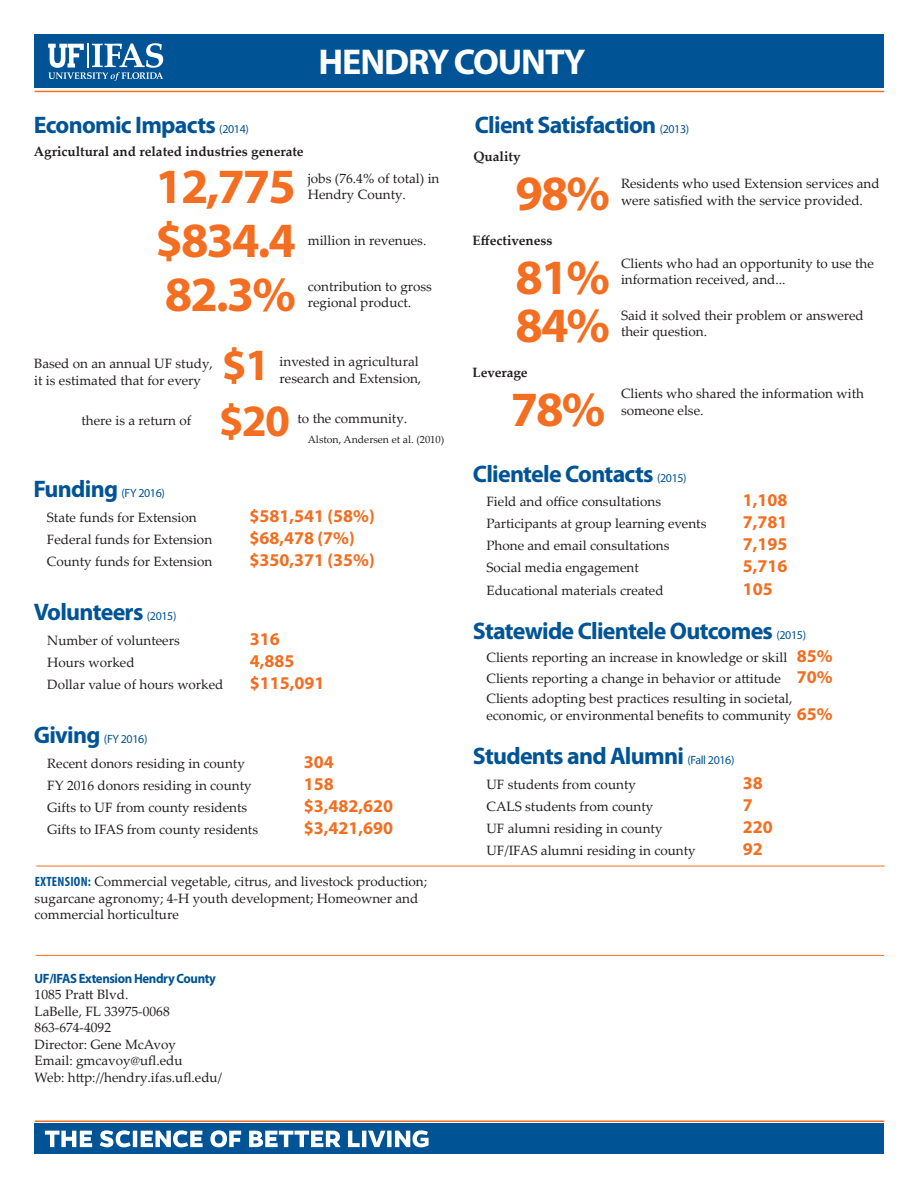
<style>
.page{position:relative;width:918px;height:1188px;background:#fff}
.page>*{position:absolute;margin:0;border:0;box-sizing:border-box;transform-origin:0 0}
.big_number{font:700 49.5px "Myriad Pro";letter-spacing:-.04em;color:#f36e21}
.big_number-2{font:700 45px "Myriad Pro";color:#f36e21}
.page_header{font:700 36px "Myriad Pro";letter-spacing:-.03em;color:#fff}
.text_head{font:700 24px "Myriad Pro";letter-spacing:-.03em;color:#005495}
.body{font:700 18px "Myriad Pro";color:#f36e21}
.body-2{font:13.5px/16.5px "Palatino Linotype";color:#231f20}
.body-3{font:700 13.5px "Palatino Linotype";color:#231f20}
.location_head{font:700 13.5px "Myriad Pro";letter-spacing:-.03em;color:#005495;scale:.95 1}
.text_head-2{font:12px "Myriad Pro";letter-spacing:-.03em;color:#005495}
.footnote{font:10.5px "Palatino Linotype";color:#231f20}
.s1{font-weight:400;font-size:12px}
.s2{font-weight:700;font-size:24px}
.s3{font-family:"Myriad Pro";font-weight:700;font-stretch:condensed;color:#005495}
.s4{font-family:"Myriad Pro";font-weight:700;font-size:18px;color:#f36e21}
</style>
<div class="page">
<div style="left:35px;top:34px;width:849px;height:54px;background:#005495"></div>
<svg style="left:48px;top:43px;width:115px;height:38px"></svg>
<hr style="left:35px;top:91px;width:849px;height:1px;background:#f36e21">
<div style="left:35px;top:1124px;width:849px;height:30px;background:#005495"></div>
<hr style="left:35px;top:1120px;width:849px;height:2px;background:#f36e21">
<hr style="left:36px;top:955px;width:848px;height:1px;background:#f36e21">
<hr style="left:36px;top:866px;width:849px;height:1px;background:#f36e21">
<svg style="left:45px;top:1130px;width:384px;height:17px"></svg>
<p class="page_header" style="left:318px;top:39px;width:269px">HENDRY COUNTY</p>
<p class="text_head" style="left:34px;top:109px;width:217px">Economic Impacts <span class="s1">(2014)</span></p>
<p class="body-3" style="left:34px;top:142px;width:271px">Agricultural and related industries generate</p>
<p class="big_number" style="left:156px;top:154px;width:142px">12,775</p>
<p class="body-2" style="left:308px;top:169px;width:133px">jobs (76.4% of total) in<br>Hendry County.</p>
<p class="big_number" style="left:156px;top:208px;width:142px">$834.4</p>
<p class="body-2" style="left:308px;top:231px;width:120px">million in revenues.</p>
<p class="big_number" style="left:165px;top:262px;width:132px">82.3%</p>
<p class="body-2" style="left:308px;top:277px;width:126px">contribution to gross regional product.</p>
<p class="body-2" style="left:34px;top:355px;width:180px">Based on an annual UF study, it is estimated that for every</p>
<p class="body-2" style="left:82px;top:412px;width:111px">there is a return of</p>
<p class="big_number-2" style="left:222px;top:336px;width:50px">$1</p>
<p class="body-2" style="left:280px;top:353px;width:143px">invested in agricultural research and Extension,</p>
<p class="big_number-2" style="left:219px;top:392px;width:73px">$20</p>
<p class="body-2" style="left:298px;top:410px;width:111px">to the community.</p>
<p class="footnote" style="left:308px;top:432px;width:138px">Alston, Andersen et al. (2010)</p>
<p class="text_head-2" style="left:33px;top:486px;width:133px"><span class="s2">Funding</span> (FY 2016)</p>
<p class="body-2" style="left:47px;top:509px;width:151px">State funds for Extension</p>
<p class="body" style="left:249px;top:504px;width:127px">$581,541 (58%)</p>
<p class="body-2" style="left:47px;top:531px;width:167px">Federal funds for Extension</p>
<p class="body" style="left:249px;top:526px;width:107px">$68,478 (7%)</p>
<p class="body-2" style="left:47px;top:553px;width:167px">County funds for Extension</p>
<p class="body" style="left:249px;top:549px;width:127px">$350,371 (35%)</p>
<p class="text_head" style="left:34px;top:597px;width:144px">Volunteers <span class="s1">(2015)</span></p>
<p class="body-2" style="left:47px;top:632px;width:134px">Number of volunteers</p>
<p class="body" style="left:250px;top:627px;width:31px">316</p>
<p class="body-2" style="left:47px;top:654px;width:89px">Hours worked</p>
<p class="body" style="left:250px;top:649px;width:46px">4,885</p>
<p class="body-2" style="left:47px;top:676px;width:178px">Dollar value of hours worked</p>
<p class="body" style="left:250px;top:671px;width:76px">$115,091</p>
<p class="text_head-2" style="left:34px;top:732px;width:115px"><span class="s2">Giving</span> (FY 2016)</p>
<p class="body-2" style="left:47px;top:755px;width:199px">Recent donors residing in county</p>
<p class="body" style="left:304px;top:750px;width:31px">304</p>
<p class="body-2" style="left:47px;top:777px;width:206px">FY 2016 donors residing in county</p>
<p class="body" style="left:304px;top:772px;width:31px">158</p>
<p class="body-2" style="left:47px;top:799px;width:202px">Gifts to UF from county residents</p>
<p class="body" style="left:304px;top:794px;width:91px">$3,482,620</p>
<p class="body-2" style="left:47px;top:821px;width:212px">Gifts to IFAS from county residents</p>
<p class="body" style="left:304px;top:816px;width:91px">$3,421,690</p>
<p class="body-2" style="left:35px;top:873px;width:394px"><span class="s3">EXTENSION:</span> Commercial vegetable, citrus, and livestock production; sugarcane agronomy; 4-H youth development; Homeowner and commercial horticulture</p>
<p class="location_head" style="left:35px;top:970px;width:192px">UF/IFAS Extension Hendry County</p>
<p class="body-2" style="left:35px;top:986px;width:189px">1085 Pratt Blvd.<br>LaBelle, FL 33975-0068<br>863-674-4092<br>Director: Gene McAvoy<br>Email: gmcavoy@ufl.edu<br>Web: http://hendry.ifas.ufl.edu/</p>
<p class="text_head" style="left:475px;top:109px;width:216px">Client Satisfaction <span class="s1">(2013)</span></p>
<p class="body-3" style="left:473px;top:147px;width:49px">Quality</p>
<p class="big_number" style="left:516px;top:161px;width:96px">98%</p>
<p class="body-2" style="left:621px;top:175px;width:260px">Residents who used Extension services and were satisfied with the service provided.</p>
<p class="body-3" style="left:472px;top:231px;width:82px">Effectiveness</p>
<p class="big_number" style="left:516px;top:245px;width:96px">81%</p>
<p class="body-2" style="left:621px;top:255px;width:254px">Clients who had an opportunity to use the information received, and...</p>
<p class="big_number" style="left:516px;top:293px;width:96px">84%</p>
<p class="body-2" style="left:621px;top:306px;width:244px">Said it solved their problem or answered their question.</p>
<p class="body-3" style="left:472px;top:363px;width:57px">Leverage</p>
<p class="big_number" style="left:511px;top:377px;width:96px">78%</p>
<p class="body-2" style="left:621px;top:385px;width:244px">Clients who shared the information with someone else.</p>
<p class="text_head" style="left:473px;top:458px;width:215px">Clientele Contacts <span class="s1">(2015)</span></p>
<p class="body-2" style="left:486px;top:493px;width:176px">Field and office consultations</p>
<p class="body" style="left:743px;top:489px;width:46px">1,108</p>
<p class="body-2" style="left:486px;top:515px;width:221px">Participants at group learning events</p>
<p class="body" style="left:743px;top:511px;width:46px">7,781</p>
<p class="body-2" style="left:486px;top:537px;width:185px">Phone and email consultations</p>
<p class="body" style="left:743px;top:533px;width:46px">7,195</p>
<p class="body-2" style="left:486px;top:559px;width:154px">Social media engagement</p>
<p class="body" style="left:743px;top:555px;width:46px">5,716</p>
<p class="body-2" style="left:486px;top:581px;width:179px">Educational materials created</p>
<p class="body" style="left:743px;top:577px;width:31px">105</p>
<p class="text_head" style="left:473px;top:615px;width:335px">Statewide Clientele Outcomes <span class="s1">(2015)</span></p>
<p class="body-2" style="left:486px;top:649px;width:348px">Clients reporting an increase in knowledge or skill <span class="s4">85%</span></p>
<p class="body-2" style="left:486px;top:669px;width:348px">Clients reporting a change in behavior or attitude <span class="s4">70%</span></p>
<p class="body-2" style="left:486px;top:690px;width:348px">Clients adopting best practices resulting in societal, economic, or environmental benefits to community <span class="s4">65%</span></p>
<p class="text_head" style="left:473px;top:741px;width:263px">Students and Alumni <span class="s1">(Fall 2016)</span></p>
<p class="body-2" style="left:486px;top:776px;width:151px">UF students from county</p>
<p class="body" style="left:743px;top:771px;width:21px">38</p>
<p class="body-2" style="left:486px;top:798px;width:168px">CALS students from county</p>
<p class="body" style="left:743px;top:793px;width:11px">7</p>
<p class="body-2" style="left:486px;top:820px;width:178px">UF alumni residing in county</p>
<p class="body" style="left:743px;top:816px;width:31px">220</p>
<p class="body-2" style="left:486px;top:842px;width:211px">UF/IFAS alumni residing in county</p>
<p class="body" style="left:743px;top:838px;width:21px">92</p>
</div>
